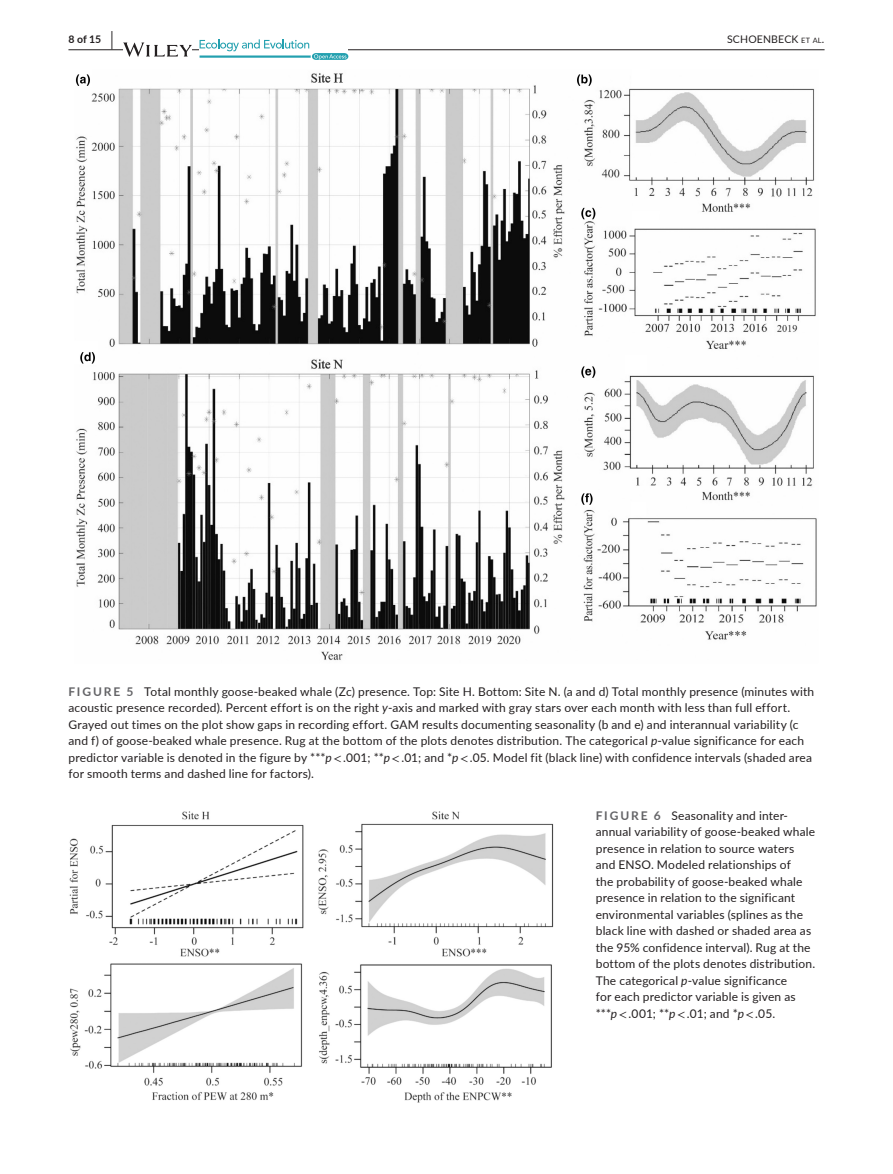
<style>
.page{position:relative;width:893px;height:1174px;background:#fff}
.page>*{position:absolute;margin:0;border:0;box-sizing:border-box;transform-origin:0 0}
.t1{font:12px/16.5px "Lato";letter-spacing:.015em;color:#231f20}
.t2{font:10.5px "Lato";letter-spacing:.02em;color:#231f20}
.t3{font:700 10.5px "Lato";color:#231f20}
.s1{font-size:19.5px}
.s2{font-size:7.35px}
.s3{font-weight:700;color:#636366}
.s4{font-style:italic}
.s5{font-family:"STIX"}
</style>
<div class="page">
<hr style="left:68px;top:49px;width:756px;height:1px;background:#231f20">
<svg style="left:123px;top:42px;width:69px;height:15px"></svg>
<svg style="left:200px;top:39px;width:148px;height:21px"></svg>
<img style="left:75px;top:73px;width:742px;height:587px">
<img style="left:69px;top:811px;width:484px;height:292px">
<p class="t3" style="left:68px;top:31px;width:46px">8 of 15 <span class="s1">|</span></p>
<p class="t2" style="left:727px;top:31px;width:99px">SCHOENBECK <span class="s2">et al</span>.</p>
<p class="t1" style="left:68px;top:682px;width:747px"><span class="s3">FIGURE 5</span> Total monthly goose-beaked whale (Zc) presence. Top: Site H. Bottom: Site N. (a and d) Total monthly presence (minutes with acoustic presence recorded). Percent effort is on the right <span class="s4">y</span>-axis and marked with gray stars over each month with less than full effort.<br>Grayed out times on the plot show gaps in recording effort. GAM results documenting seasonality (b and e) and interannual variability (c and f) of goose-beaked whale presence. Rug at the bottom of the plots denotes distribution. The categorical <span class="s4">p</span>-value significance for each predictor variable is denoted in the figure by ***<span class="s4">p</span><span class="s5">&lt;</span> .001; **<span class="s4">p</span><span class="s5">&lt;</span> .01; and *<span class="s4">p</span><span class="s5">&lt;</span> .05. Model fit (black line) with confidence intervals (shaded area for smooth terms and dashed line for factors).</p>
<p class="t1" style="left:596px;top:806px;width:221px"><span class="s3">FIGURE 6</span> Seasonality and inter&shy;annual variability of goose-beaked whale presence in relation to source waters and ENSO. Modeled relationships of<br>the probability of goose-beaked whale presence in relation to the significant environmental variables (splines as the black line with dashed or shaded area as the 95% confidence interval). Rug at the bottom of the plots denotes distribution.<br>The categorical <span class="s4">p</span>-value significance<br>for each predictor variable is given as ***<span class="s4">p</span><span class="s5">&lt;</span> .001; **<span class="s4">p</span><span class="s5">&lt;</span> .01; and *<span class="s4">p</span><span class="s5">&lt;</span> .05.</p>
</div>
